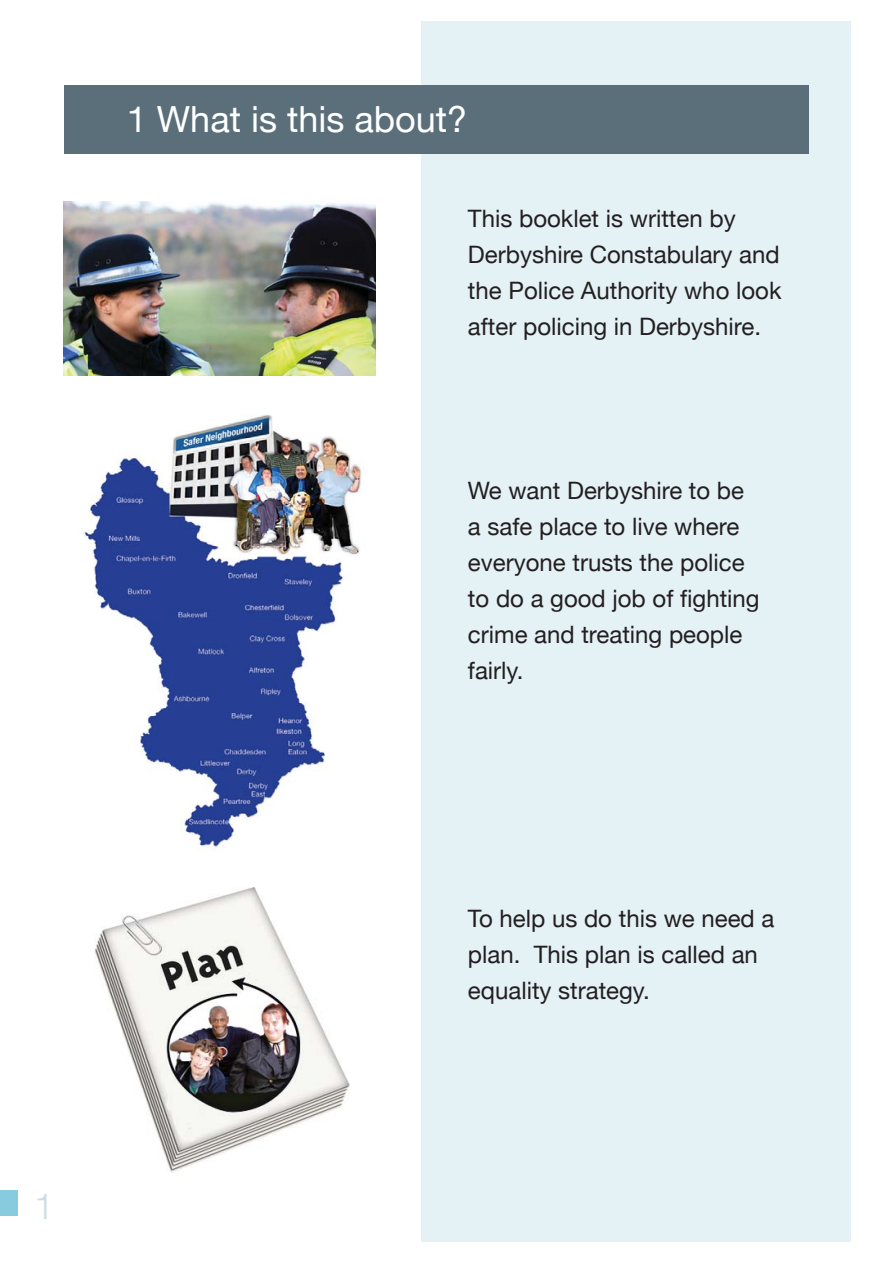
<style>
.page{position:relative;width:893px;height:1263px;background:#fff}
.page>*{position:absolute;margin:0;border:0;box-sizing:border-box;transform-origin:0 0}
.t1{font:36px "Helvetica Neue";color:#fff}
.t2{font:300 36px "Helvetica Neue LT";color:#ccdce1}
.t3{font:24px/36px "Helvetica Neue";color:#231f20}
</style>
<div class="page">
<div style="left:421px;top:21px;width:429px;height:1221px;background:#e4f1f5"></div>
<div style="left:64px;top:85px;width:744px;height:68px;background:#5b6f7b"></div>
<img style="left:64px;top:201px;width:312px;height:175px">
<img style="left:82px;top:414px;width:280px;height:436px">
<img style="left:95px;top:888px;width:255px;height:285px">
<div style="left:0;top:1191px;width:17px;height:25px;background:#88cbdf"></div>
<h1 class="t1" style="left:127px;top:98px;width:342px">1 What is this about?</h1>
<p class="t3" style="left:468px;top:200px;width:315px">This booklet is written by<br>Derbyshire Constabulary and the Police Authority who look after policing in Derbyshire.</p>
<p class="t3" style="left:468px;top:472px;width:293px">We want Derbyshire to be a safe place to live where everyone trusts the police to do a good job of fighting crime and treating people fairly.</p>
<h1 class="t2" style="left:34px;top:1193px;width:22px">1</h1>
<p class="t3" style="left:468px;top:900px;width:308px">To help us do this we need a plan. This plan is called an equality strategy.</p>
</div>
